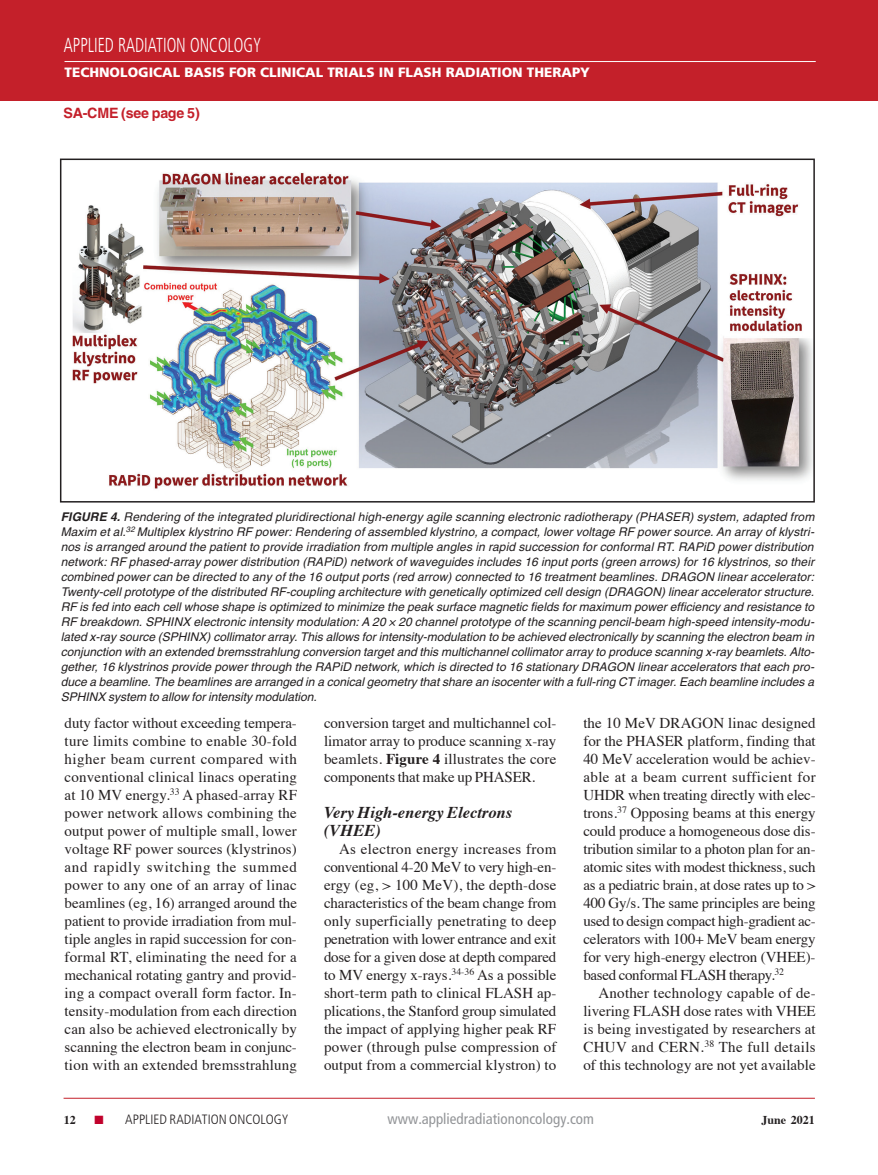
<style>
.page{position:relative;width:878px;height:1175px;background:#fff}
.page>*{position:absolute;margin:0;border:0;box-sizing:border-box;transform-origin:0 0}
.t1{font:300 condensed 20.25px "Frutiger";color:#fff;scale:.8 1}
.Article_2nd_subhead{font:italic 700 16.5px/18px "Times";color:#231f20}
.Article_body_copy{font:15px/18px "Times";color:#231f20;text-align:justify}
.t2{font:condensed 15px "Frutiger";color:#939598}
.t3{font:700 14.25px "Helvetica";letter-spacing:-.015em;color:#c4202a}
.t4{font:900 13.5px "Frutiger";color:#fff}
.t5{font:300 condensed 13.5px "Frutiger";color:#231f20}
.Article_fig_caption{font:italic 12px/15px "Helvetica";color:#231f20;text-align:justify}
.t6{font:700 12px "Times";color:#231f20}
.s1{font-weight:700}
.s2{color:#c1022c}
</style>
<div class="page">
<div style="left:0;top:0;width:877px;height:101px;background:#c4202a"></div>
<hr style="left:877px;top:0;width:1px;height:101px;background:#c4202a">
<hr style="left:64px;top:1097px;width:750px;height:1px;background:#c4202a">
<hr style="left:64px;top:61px;width:751px;height:1px;background:#fff">
<img style="left:72px;top:172px;width:739px;height:317px">
<div style="left:60px;top:158px;width:754px;height:344px;border:2px solid #231f20"></div>
<h1 class="t1" style="left:64px;top:34px;width:248px">APPLIED RADIATION ONCOLOGY</h1>
<p class="t4" style="left:65px;top:64px;width:527px">TECHNOLOGICAL BASIS FOR CLINICAL TRIALS IN FLASH RADIATION THERAPY</p>
<p class="t3" style="left:63px;top:105px;width:138px">SA-CME (see page 5)</p>
<p class="Article_fig_caption" style="left:61px;top:509px;width:755px"><span class="s1">FIGURE 4.</span> Rendering of the integrated pluridirectional high-energy agile scanning electronic radiotherapy (PHASER) system, adapted from Maxim et al.<sup>32</sup> Multiplex klystrino RF power: Rendering of assembled klystrino, a compact, lower voltage RF power source. An array of klystri&shy;nos is arranged around the patient to provide irradiation from multiple angles in rapid succession for conformal RT. RAPiD power distribution network: RF phased-array power distribution (RAPiD) network of waveguides includes 16 input ports (green arrows) for 16 klystrinos, so their combined power can be directed to any of the 16 output ports (red arrow) connected to 16 treatment beamlines. DRAGON linear accelerator:<br>Twenty-cell prototype of the distributed RF-coupling architecture with genetically optimized cell design (DRAGON) linear accelerator structure.<br>RF is fed into each cell whose shape is optimized to minimize the peak surface magnetic fields for maximum power efficiency and resistance to RF breakdown. SPHINX electronic intensity modulation: A 20 × 20 channel prototype of the scanning pencil-beam high-speed intensity-modu&shy;lated x-ray source (SPHINX) collimator array. This allows for intensity-modulation to be achieved electronically by scanning the electron beam in conjunction with an extended bremsstrahlung conversion target and this multichannel collimator array to produce scanning x-ray beamlets. Alto&shy;gether, 16 klystrinos provide power through the RAPiD network, which is directed to 16 stationary DRAGON linear accelerators that each pro&shy;duce a beamline. The beamlines are arranged in a conical geometry that share an isocenter with a full-ring CT imager. Each beamline includes a SPHINX system to allow for intensity modulation.</p>
<p class="Article_body_copy" style="left:65px;top:712px;width:234px">duty factor without exceeding tempera&shy;ture limits combine to enable 30-fold higher beam current compared with conventional clinical linacs operating at 10 MV energy.<sup>33</sup> A phased-array RF power network allows combining the output power of multiple small, lower voltage RF power sources (klystrinos) and rapidly switching the summed power to any one of an array of linac beamlines (eg, 16) arranged around the patient to provide irradiation from mul&shy;tiple angles in rapid succession for con&shy;formal RT, eliminating the need for a mechanical rotating gantry and provid&shy;ing a compact overall form factor. In&shy;tensity-modulation from each direction can also be achieved electronically by scanning the electron beam in conjunc&shy;tion with an extended bremsstrahlung</p>
<p class="Article_body_copy" style="left:324px;top:712px;width:234px">conversion target and multichannel col&shy;limator array to produce scanning x-ray beamlets. <span class="s1">Figure 4</span> illustrates the core components that make up PHASER.</p>
<p class="Article_2nd_subhead" style="left:324px;top:801px;width:190px">Very High-energy Electrons (VHEE)</p>
<p class="Article_body_copy" style="left:324px;top:838px;width:234px;text-indent:15px">As electron energy increases from conventional 4-20 MeV to very high-en&shy;ergy (eg, &gt; 100 MeV), the depth-dose characteristics of the beam change from only superficially penetrating to deep penetration with lower entrance and exit dose for a given dose at depth compared to MV energy x-rays.<sup>34-36</sup> As a possible short-term path to clinical FLASH ap&shy;plications, the Stanford group simulated the impact of applying higher peak RF power (through pulse compression of output from a commercial klystron) to</p>
<p class="Article_body_copy" style="left:583px;top:712px;width:234px">the 10 MeV DRAGON linac designed for the PHASER platform, finding that 40 MeV acceleration would be achiev&shy;able at a beam current sufficient for UHDR when treating directly with elec&shy;trons.<sup>37</sup> Opposing beams at this energy could produce a homogeneous dose dis&shy;tribution similar to a photon plan for an&shy;atomic sites with modest thickness, such as a pediatric brain, at dose rates up to &gt; 400 Gy/s. The same principles are being used to design compact high-gradient ac&shy;celerators with 100+ MeV beam energy for very high-energy electron (VHEE)- based conformal FLASH therapy.<sup>32</sup></p>
<p class="Article_body_copy" style="left:583px;top:982px;width:234px;text-indent:15px">Another technology capable of de&shy;livering FLASH dose rates with VHEE is being investigated by researchers at CHUV and CERN.<sup>38</sup> The full details of this technology are not yet available</p>
<p class="t6" style="left:64px;top:1112px;width:13px">12</p>
<p class="t5" style="left:95px;top:1111px;width:195px"><span class="s2">■</span> APPLIED RADIATION ONCOLOGY</p>
<p class="t2" style="left:387px;top:1110px;width:208px">www.appliedradiationoncology.com</p>
<p class="t6" style="left:761px;top:1111px;width:55px">June 2021</p>
</div>
